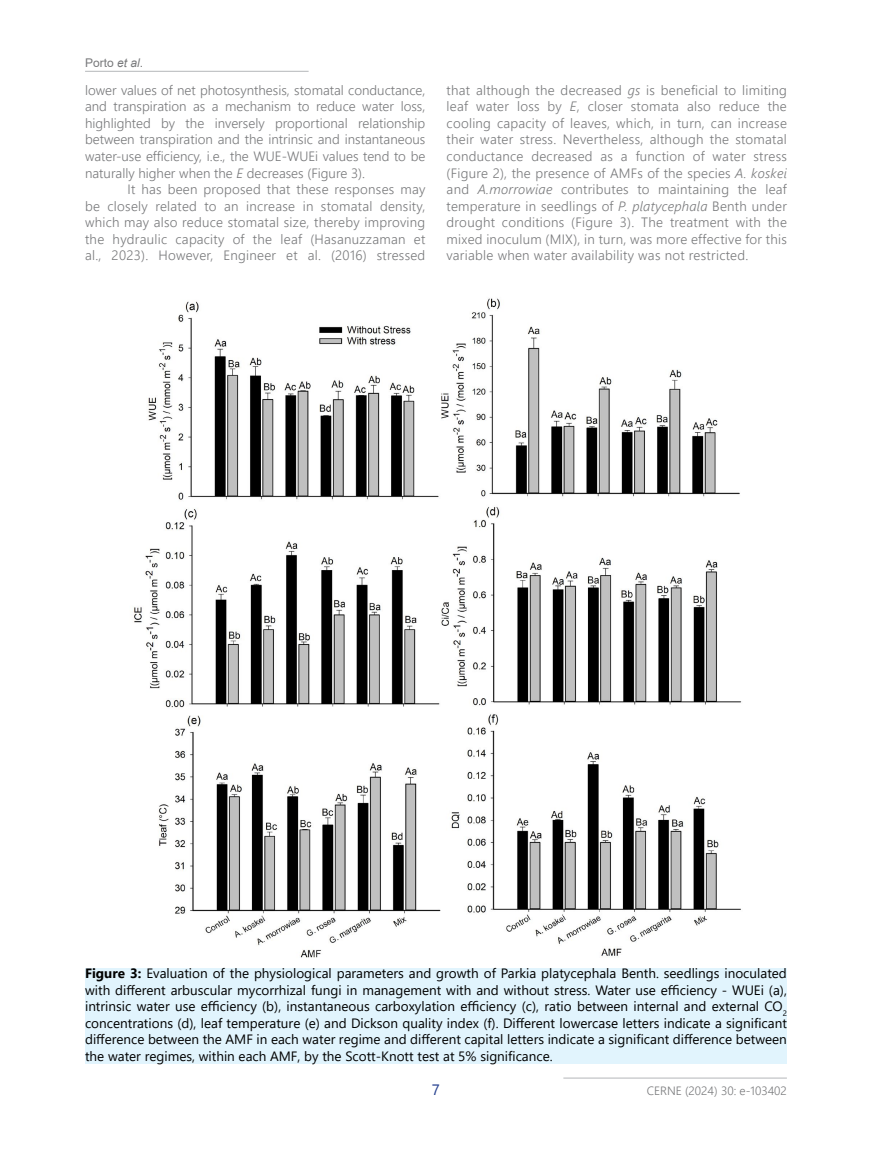
<style>
.page{position:relative;width:872px;height:1149px;background:#fff}
.page>*{position:absolute;margin:0;border:0;box-sizing:border-box;transform-origin:0 0}
.t1{font:15px "Nirmala UI";color:#25408f}
.t2{font:300 13.5px/16.5px "Segoe UI";letter-spacing:.02em;color:#78797b;text-align:justify}
.t3{font:13.5px/16.5px "Segoe UI";color:#000;text-align:justify}
.t4{font:300 12px "Nirmala UI";color:#78797b}
.t5{font:12px "Arial";color:#78797b}
.s1{font-style:italic}
.s2{font-weight:700}
</style>
<div class="page">
<hr style="left:563px;top:1077px;width:224px;height:1px;background:#bdbfc1">
<hr style="left:85px;top:71px;width:223px;height:1px;background:#bdbfc1">
<div style="left:85px;top:968px;width:702px;height:95px;background:#e1f4fd"></div>
<img style="left:133px;top:298px;width:609px;height:660px">
<p class="t5" style="left:85px;top:54px;width:60px">Porto <span class="s1">et al</span>.</p>
<p class="t2" style="left:85px;top:81px;width:342px">lower values of net photosynthesis, stomatal conductance, and transpiration as a mechanism to reduce water loss, highlighted by the inversely proportional relationship between transpiration and the intrinsic and instantaneous water-use efficiency, i.e., the WUE-WUEi values tend to be naturally higher when the <span class="s1">E</span> decreases (Figure 3).</p>
<p class="t2" style="left:85px;top:179px;width:342px;text-indent:43px">It has been proposed that these responses may be closely related to an increase in stomatal density, which may also reduce stomatal size, thereby improving the hydraulic capacity of the leaf (Hasanuzzaman et al., 2023). However, Engineer et al. (2016) stressed</p>
<p class="t2" style="left:446px;top:81px;width:342px">that although the decreased <span class="s1">gs</span> is beneficial to limiting leaf water loss by <span class="s1">E</span>, closer stomata also reduce the cooling capacity of leaves, which, in turn, can increase their water stress. Nevertheless, although the stomatal conductance decreased as a function of water stress (Figure 2), the presence of AMFs of the species <span class="s1">A. koskei </span>and <span class="s1">A.morrowiae</span> contributes to maintaining the leaf temperature in seedlings of <span class="s1">P. platycephala</span> Benth under drought conditions (Figure 3). The treatment with the mixed inoculum (MIX), in turn, was more effective for this variable when water availability was not restricted.</p>
<p class="t3" style="left:85px;top:963px;width:703px"><span class="s2">Figure 3:</span> Evaluation of the physiological parameters and growth of Parkia platycephala Benth. seedlings inoculated with different arbuscular mycorrhizal fungi in management with and without stress. Water use efficiency - WUEi (a), intrinsic water use efficiency (b), instantaneous carboxylation efficiency (c), ratio between internal and external CO<sub>2 </sub>concentrations (d), leaf temperature (e) and Dickson quality index (f). Different lowercase letters indicate a significant difference between the AMF in each water regime and different capital letters indicate a significant difference between the water regimes, within each AMF, by the Scott-Knott test at 5% significance.</p>
<p class="t1" style="left:432px;top:1077px;width:10px">7</p>
<p class="t4" style="left:646px;top:1080px;width:142px">CERNE (2024) 30: e-103402</p>
</div>
